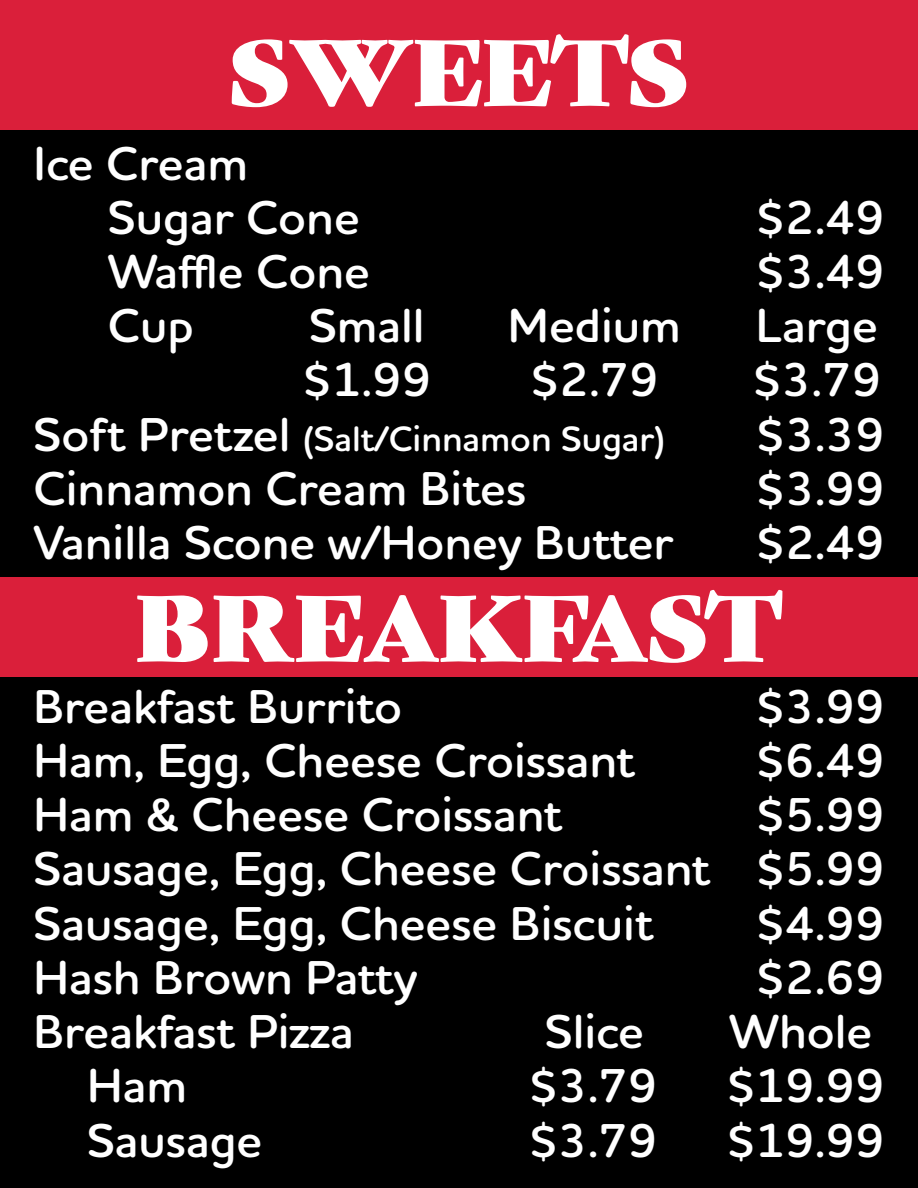
<style>
.page{position:relative;width:918px;height:1188px;background:#fff}
.page>*{position:absolute;margin:0;border:0;box-sizing:border-box;transform-origin:0 0}
.t1{font:90.6px "Gastromond";color:#fff}
.t2{font:600 48.45px "Houschka Rounded";color:#fff}
.t3{font:600 36px "Houschka Rounded";color:#fff}
.s1{font-size:48.45px}
</style>
<div class="page">
<div style="left:0;top:26px;width:918px;height:1162px;background:#000"></div>
<div style="left:0;top:577px;width:918px;height:99px;background:#da1f3a"></div>
<div style="left:0;top:0;width:918px;height:130px;background:#da1f3a"></div>
<h1 class="t1" style="left:230px;top:2px;width:460px">SWEETS</h1>
<p class="t2" style="left:34px;top:132px;width:216px">Ice Cream</p>
<p class="t2" style="left:108px;top:186px;width:253px">Sugar Cone</p>
<p class="t2" style="left:756px;top:186px;width:130px">$2.49</p>
<p class="t2" style="left:108px;top:240px;width:264px">Waffle Cone</p>
<p class="t2" style="left:756px;top:240px;width:130px">$3.49</p>
<p class="t2" style="left:108px;top:294px;width:87px">Cup</p>
<p class="t2" style="left:309px;top:294px;width:117px">Small</p>
<p class="t2" style="left:508px;top:294px;width:174px">Medium</p>
<p class="t2" style="left:756px;top:294px;width:124px">Large</p>
<p class="t2" style="left:303px;top:348px;width:130px">$1.99</p>
<p class="t2" style="left:530px;top:348px;width:130px">$2.79</p>
<p class="t2" style="left:753px;top:348px;width:130px">$3.79</p>
<p class="t3" style="left:34px;top:415px;width:633px"><span class="s1">Soft Pretzel</span> (Salt/Cinnamon Sugar)</p>
<p class="t2" style="left:756px;top:403px;width:130px">$3.39</p>
<p class="t2" style="left:34px;top:457px;width:494px">Cinnamon Cream Bites</p>
<p class="t2" style="left:756px;top:457px;width:130px">$3.99</p>
<p class="t2" style="left:34px;top:511px;width:641px">Vanilla Scone w/Honey Butter</p>
<p class="t2" style="left:756px;top:511px;width:130px">$2.49</p>
<h1 class="t1" style="left:136px;top:558px;width:648px">BREAKFAST</h1>
<p class="t2" style="left:34px;top:675px;width:370px">Breakfast Burrito</p>
<p class="t2" style="left:756px;top:675px;width:130px">$3.99</p>
<p class="t2" style="left:34px;top:729px;width:603px">Ham, Egg, Cheese Croissant</p>
<p class="t2" style="left:756px;top:729px;width:130px">$6.49</p>
<p class="t2" style="left:34px;top:783px;width:530px">Ham &amp; Cheese Croissant</p>
<p class="t2" style="left:756px;top:783px;width:130px">$5.99</p>
<p class="t2" style="left:34px;top:838px;width:852px">Sausage, Egg, Cheese Croissant $5.99</p>
<p class="t2" style="left:34px;top:892px;width:621px">Sausage, Egg, Cheese Biscuit</p>
<p class="t2" style="left:756px;top:892px;width:130px">$4.99</p>
<p class="t2" style="left:34px;top:946px;width:385px">Hash Brown Patty</p>
<p class="t2" style="left:756px;top:946px;width:130px">$2.69</p>
<p class="t2" style="left:34px;top:1000px;width:322px">Breakfast Pizza</p>
<p class="t2" style="left:545px;top:1000px;width:101px">Slice</p>
<p class="t2" style="left:729px;top:1000px;width:145px">Whole</p>
<p class="t2" style="left:87px;top:1055px;width:101px">Ham</p>
<p class="t2" style="left:529px;top:1055px;width:130px">$3.79</p>
<p class="t2" style="left:726px;top:1055px;width:160px">$19.99</p>
<p class="t2" style="left:87px;top:1109px;width:177px">Sausage</p>
<p class="t2" style="left:529px;top:1109px;width:130px">$3.79</p>
<p class="t2" style="left:726px;top:1109px;width:160px">$19.99</p>
</div>
